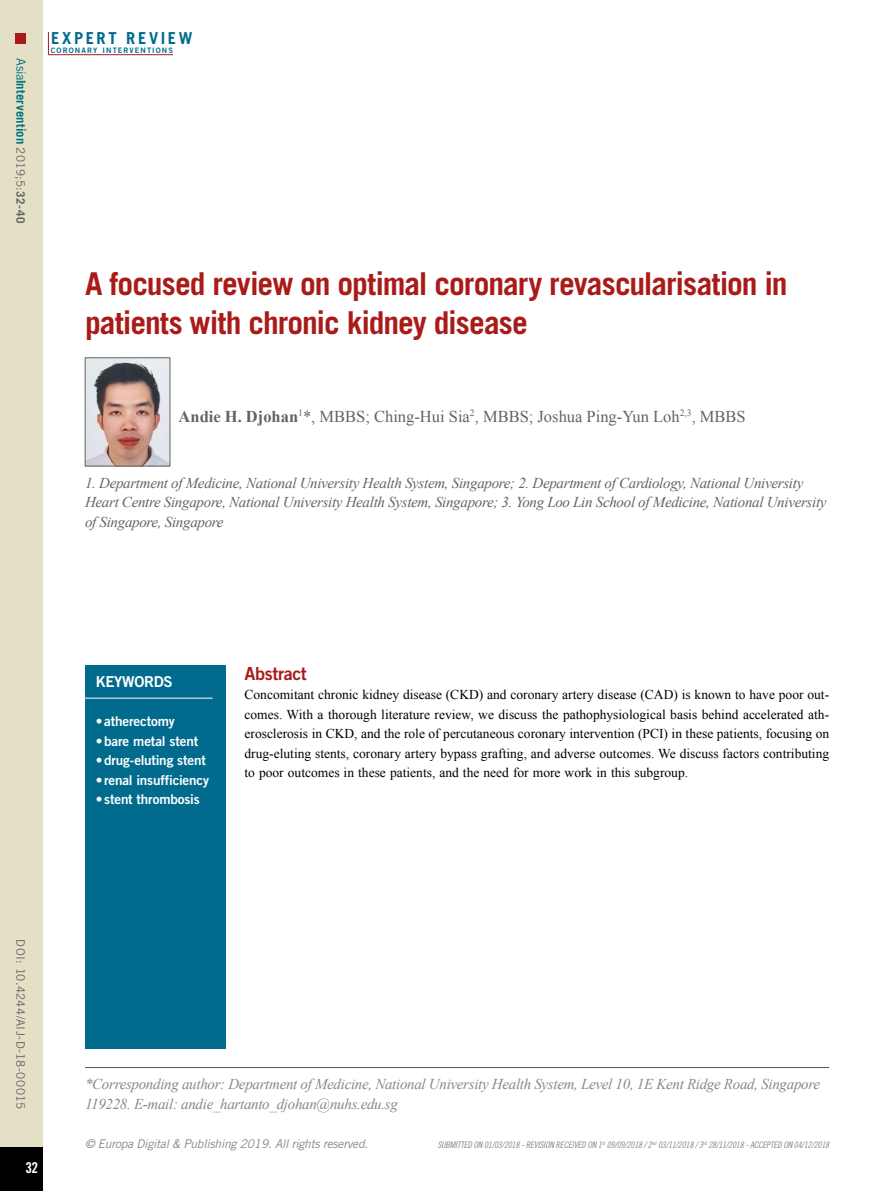
<style>
.page{position:relative;width:893px;height:1191px;background:#fff}
.page>*{position:absolute;margin:0;border:0;box-sizing:border-box;transform-origin:0 0}
.t1{font:700 31.5px/39px "Trade Gothic LT Std";letter-spacing:-.03em;color:#a91b18}
.t2{font:18px "Trade Gothic LT Std Bd 2";letter-spacing:-.02em;color:#a91b18}
.t3{font:16.5px "Times New Roman";color:#646363}
.t4{font:700 16.5px "Trade Gothic LT Std";letter-spacing:.16em;color:#006b8d}
.t5{font:italic 15px/19.5px "Times New Roman";letter-spacing:-.02em;color:#646363}
.t6{font:italic 15px/19.5px "Times New Roman";letter-spacing:-.02em;color:#878787}
.t7{font:15px "Trade Gothic LT Std Bd 2";letter-spacing:-.02em;color:#fff}
.t8{font:15px "Trade Gothic LT Std Bd Cn 20";color:#fff}
.t9{font:13.5px/19.5px "Times New Roman";color:#000;text-align:justify}
.t10{font:13.5px "Trade Gothic LT Std Bd 2";letter-spacing:-.01em;color:#fff}
.t11{font:700 12.75px "Trade Gothic LT Std";letter-spacing:.005em;color:#00737e}
.t12{font:italic 12px "Trade Gothic LT Std";letter-spacing:-.02em;color:#878787}
.t13{font:11.7px "Trade Gothic LT Std";letter-spacing:.03em;color:#646363}
.t14{font:9px "Trade Gothic LT Std Cn 18 Obl";letter-spacing:-.02em;color:#878787}
.t15{font:7.5px "Trade Gothic LT Std Bd 2";letter-spacing:.145em;color:#006b8d}
.s1{font-weight:400}
.s2{font-weight:400;font-size:11.7px;color:#646363}
.s3{font-size:11.7px;color:#646363}
.s4{font-weight:700}
</style>
<div class="page">
<div style="left:0;top:0;width:43px;height:1191px;background:#e4e0c5"></div>
<svg style="left:48px;top:32px;width:1px;height:22px"></svg>
<hr style="left:48px;top:54px;width:125px;height:1px;background:#a91b18">
<div style="left:0;top:1147px;width:43px;height:44px;background:#000"></div>
<div style="left:16px;top:34px;width:10px;height:10px;background:#a91b18"></div>
<hr style="left:85px;top:1067px;width:744px;height:1px;background:#575756">
<div style="left:85px;top:665px;width:140px;height:383px;background:#006b8d"></div>
<hr style="left:83px;top:698px;width:130px;height:1px;background:#fff">
<img style="left:87px;top:360px;width:81px;height:104px">
<div style="left:85px;top:358px;width:85px;height:108px;border:1px solid #646363"></div>
<p class="t11" style="left:29px;top:58px;width:166px;rotate:90deg"><span class="s1">Asia</span>Intervention <span class="s2">2019;5:</span><span class="s3">32-40</span></p>
<p class="t4" style="left:51px;top:28px;width:143px">EXPERT REVIEW</p>
<p class="t15" style="left:51px;top:45px;width:124px">CORONARY INTERVENTIONS</p>
<h1 class="t1" style="left:85px;top:264px;width:704px">A focused review on optimal coronary revascularisation in patients with chronic kidney disease</h1>
<p class="t3" style="left:179px;top:405px;width:569px"><span class="s4">Andie H. Djohan</span><sup>1</sup>*, MBBS; Ching-Hui Sia<sup>2</sup>, MBBS; Joshua Ping-Yun Loh<sup>2,3</sup>, MBBS</p>
<p class="t5" style="left:85px;top:473px;width:743px">1. Department of Medicine, National University Health System, Singapore; 2. Department of Cardiology, National University<br>Heart Centre Singapore, National University Health System, Singapore; 3. Yong Loo Lin School of Medicine, National University of Singapore, Singapore</p>
<p class="t7" style="left:96px;top:672px;width:79px">KEYWORDS</p>
<p class="t10" style="left:96px;top:713px;width:81px">• atherectomy</p>
<p class="t10" style="left:96px;top:732px;width:104px">•bare metal stent</p>
<p class="t10" style="left:96px;top:752px;width:112px">•drug-eluting stent</p>
<p class="t10" style="left:96px;top:771px;width:115px">• renal insufficiency</p>
<p class="t10" style="left:96px;top:791px;width:105px">• stent thrombosis</p>
<h2 class="t2" style="left:244px;top:662px;width:64px">Abstract</h2>
<p class="t9" style="left:244px;top:684px;width:586px">Concomitant chronic kidney disease (CKD) and coronary artery disease (CAD) is known to have poor out&shy;comes. With a thorough literature review, we discuss the pathophysiological basis behind accelerated ath&shy;erosclerosis in CKD, and the role of percutaneous coronary intervention (PCI) in these patients, focusing on drug-eluting stents, coronary artery bypass grafting, and adverse outcomes. We discuss factors contributing to poor outcomes in these patients, and the need for more work in this subgroup.</p>
<p class="t13" style="left:28px;top:939px;width:171px;rotate:90deg">DOI: 10.4244/AIJ-D-18-00015</p>
<p class="t8" style="left:25px;top:1158px;width:14px">32</p>
<p class="t6" style="left:85px;top:1074px;width:736px">*Corresponding author: Department of Medicine, National University Health System, Level 10, 1E Kent Ridge Road, Singapore<br>119228. E-mail: andie_hartanto_djohan@nuhs.edu.sg</p>
<p class="t12" style="left:85px;top:1137px;width:285px">© Europa Digital &amp; Publishing 2019. All rights reserved.</p>
<p class="t14" style="left:437px;top:1139px;width:393px">SUBMITTED ON 01/03/2018 - REVISION RECEIVED ON 1<sup>st</sup> 09/09/2018 / 2<sup>nd</sup> 03/11/2018 / 3<sup>rd</sup> 28/11/2018 - ACCEPTED ON 04/12/2018</p>
</div>
